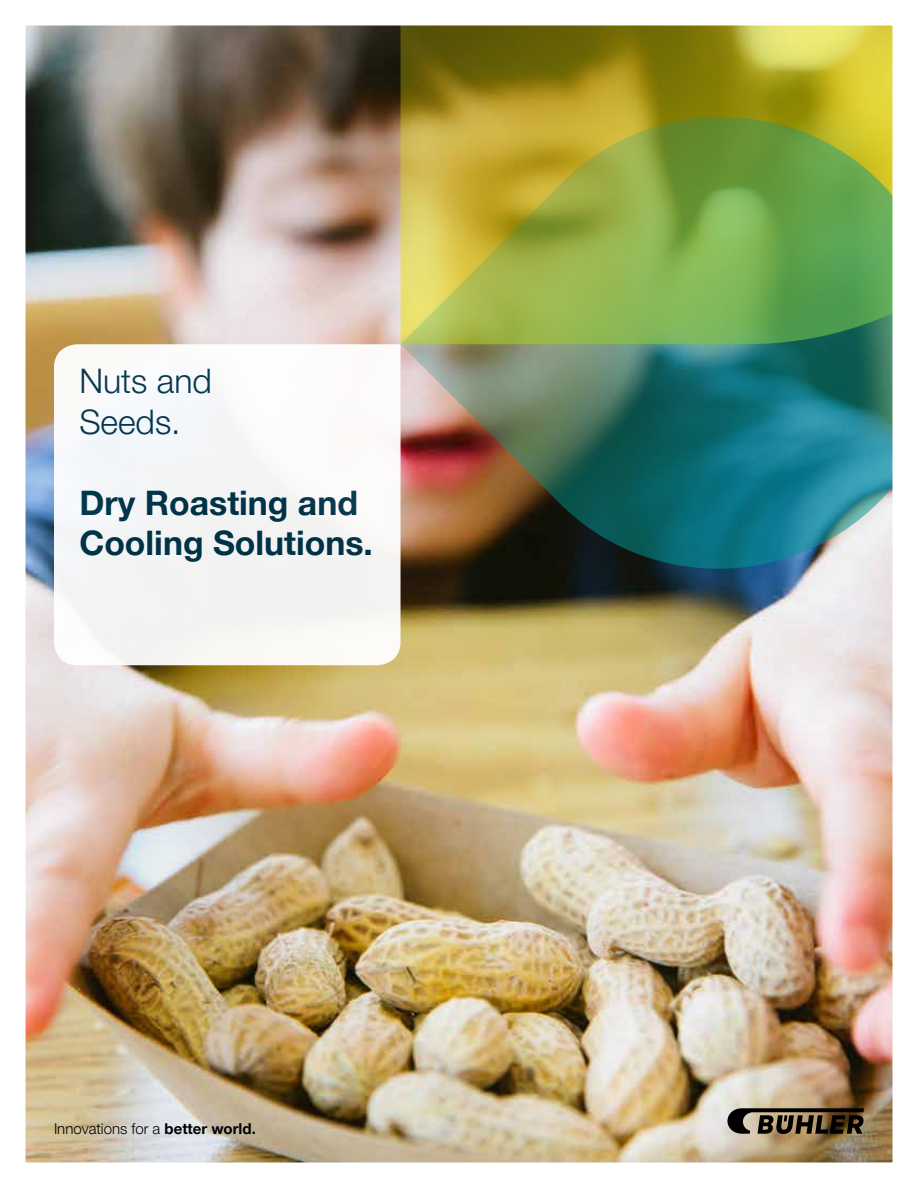
<style>
.page{position:relative;width:918px;height:1188px;background:#fff}
.page>*{position:absolute;margin:0;border:0;box-sizing:border-box;transform-origin:0 0}
.t1{font:700 33.75px/40.5px "Helvetica Neue LTW1 G";color:#00344a}
.t2{font:300 33.75px/40.5px "Helvetica Neue LTW1 G";color:#00344a}
.t3{font:300 15px "Helvetica Neue LTW1 G";color:#000}
.s1{font-weight:700}
</style>
<div class="page">
<img style="left:25px;top:25px;width:868px;height:1138px">
<p class="t2" style="left:79px;top:361px;width:134px">Nuts and<br>Seeds.</p>
<p class="t1" style="left:79px;top:482px;width:295px">Dry Roasting and<br>Cooling Solutions.</p>
<p class="t3" style="left:54px;top:1119px;width:203px">Innovations for a <span class="s1">better world.</span></p>
</div>
